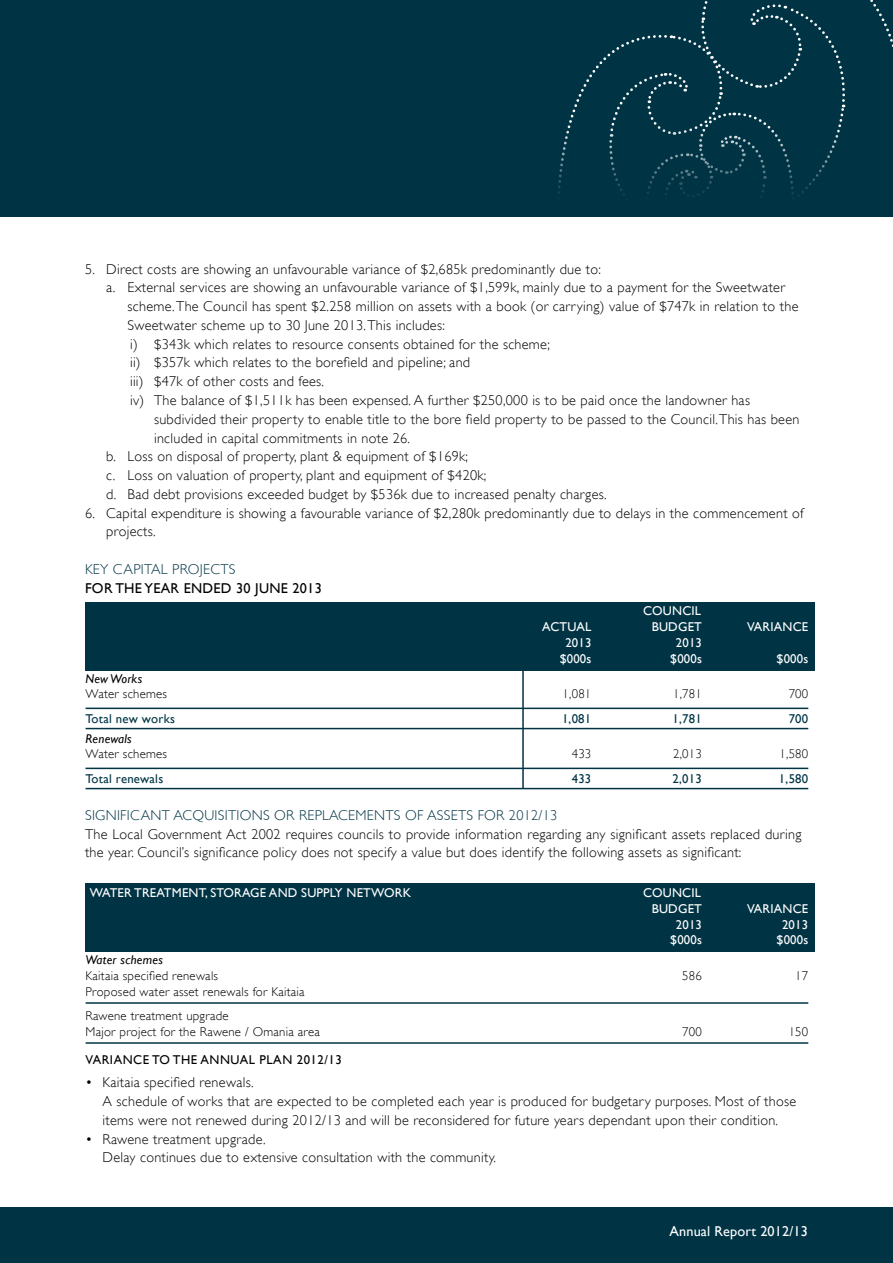
<style>
.page{position:relative;width:893px;height:1263px;background:#fff}
.page>*{position:absolute;margin:0;border:0;box-sizing:border-box;transform-origin:0 0}
.t1{font:300 14.25px/18.8px "Gill Sans";letter-spacing:.02em;color:#000}
.t2{font:300 14.25px "Gill Sans";letter-spacing:.02em;color:#003445}
.t3{font:14.25px "Gill Sans";letter-spacing:.02em;color:#000}
.t4{font:14.25px "Gill Sans";letter-spacing:.01em;color:#fff}
.t5{font:300 12.75px/24.3px "Gill Sans";letter-spacing:.02em;color:#000}
.t6{font:12.75px/15.8px "Gill Sans";letter-spacing:.015em;color:#fff}
.t7{font:12.75px "Gill Sans";letter-spacing:.02em;color:#003445}
.t8{font:12.75px "Gill Sans";letter-spacing:.04em;color:#000}
.t9{font:italic 12.75px "Gill Sans";letter-spacing:.02em;color:#000}
</style>
<div class="page">
<div style="left:0;top:1208px;width:893px;height:55px;background:#003445"></div>
<div style="left:0;top:0;width:893px;height:217px;background:#003445"></div>
<svg style="left:558px;top:0;width:335px;height:197px"></svg>
<div style="left:85px;top:602px;width:730px;height:68px;background:#003445"></div>
<div style="left:85px;top:884px;width:730px;height:68px;background:#003445"></div>
<hr style="left:86px;top:708px;width:722px;height:1px;background:#003445">
<hr style="left:86px;top:728px;width:722px;height:1px;background:#003445">
<hr style="left:86px;top:768px;width:722px;height:1px;background:#003445">
<hr style="left:86px;top:788px;width:722px;height:1px;background:#003445">
<hr style="left:86px;top:1002px;width:722px;height:2px;background:#003445">
<hr style="left:86px;top:1042px;width:722px;height:2px;background:#003445">
<hr style="left:522px;top:667px;width:2px;height:122px;background:#003445">
<p class="t1" style="left:85px;top:260px;width:517px">5. Direct costs are showing an unfavourable variance of $2,685k predominantly due to:</p>
<p class="t1" style="left:106px;top:278px;width:680px">a. External services are showing an unfavourable variance of $1,599k, mainly due to a payment for the Sweetwater</p>
<p class="t1" style="left:128px;top:297px;width:672px">scheme. The Council has spent $2.258 million on assets with a book (or carrying) value of $747k in relation to the</p>
<p class="t1" style="left:128px;top:316px;width:319px">Sweetwater scheme up to 30 June 2013. This includes:</p>
<p class="t1" style="left:130px;top:335px;width:421px">i) $343k which relates to resource consents obtained for the scheme;</p>
<p class="t1" style="left:130px;top:353px;width:342px">ii) $357k which relates to the borefield and pipeline; and</p>
<p class="t1" style="left:130px;top:372px;width:196px">iii) $47k of other costs and fees.</p>
<p class="t1" style="left:130px;top:391px;width:621px">iv) The balance of $1,511k has been expensed. A further $250,000 is to be paid once the landowner has</p>
<p class="t1" style="left:154px;top:410px;width:647px">subdivided their property to enable title to the bore field property to be passed to the Council. This has been</p>
<p class="t1" style="left:154px;top:428px;width:258px">included in capital commitments in note 26.</p>
<p class="t1" style="left:106px;top:447px;width:363px">b. Loss on disposal of property, plant &amp; equipment of $169k;</p>
<p class="t1" style="left:106px;top:466px;width:382px">c. Loss on valuation of property, plant and equipment of $420k;</p>
<p class="t1" style="left:106px;top:485px;width:502px">d. Bad debt provisions exceeded budget by $536k due to increased penalty charges.</p>
<p class="t1" style="left:106px;top:503px;width:699px;text-indent:-21px">6. Capital expenditure is showing a favourable variance of $2,280k predominantly due to delays in the commencement of projects.</p>
<p class="t2" style="left:85px;top:561px;width:152px">KEY CAPITAL PROJECTS</p>
<p class="t3" style="left:85px;top:579px;width:238px">FOR THE YEAR ENDED 30 JUNE 2013</p>
<p class="t6" style="left:643px;top:603px;width:20px">COUN</p>
<p class="t6" style="left:682px;top:603px;width:20px">CIL</p>
<p class="t6" style="left:481px;top:619px;width:25px">A</p>
<p class="t6" style="left:550px;top:619px;width:19px">CTUA</p>
<p class="t6" style="left:585px;top:619px;width:8px">L</p>
<p class="t6" style="left:652px;top:619px;width:42px">BUDGET</p>
<p class="t6" style="left:747px;top:619px;width:61px">VARIAN CE</p>
<p class="t6" style="left:565px;top:635px;width:28px">2013</p>
<p class="t6" style="left:676px;top:635px;width:28px">2013</p>
<p class="t6" style="left:560px;top:650px;width:33px">$000S</p>
<p class="t6" style="left:670px;top:650px;width:33px">$000S</p>
<p class="t6" style="left:777px;top:650px;width:33px">$000S</p>
<p class="t9" style="left:86px;top:671px;width:58px">New Works</p>
<p class="t5" style="left:86px;top:682px;width:83px">Water schemes</p>
<p class="t5" style="left:563px;top:682px;width:30px">1,081</p>
<p class="t5" style="left:673px;top:682px;width:30px">1,781</p>
<p class="t5" style="left:789px;top:682px;width:21px">700</p>
<p class="t7" style="left:86px;top:711px;width:91px">TOTAL NEW WORKS</p>
<p class="t7" style="left:562px;top:711px;width:31px">1,081</p>
<p class="t7" style="left:673px;top:711px;width:31px">1,781</p>
<p class="t7" style="left:789px;top:711px;width:21px">700</p>
<p class="t9" style="left:86px;top:731px;width:48px">Renewals</p>
<p class="t5" style="left:86px;top:742px;width:83px">Water schemes</p>
<p class="t5" style="left:572px;top:742px;width:21px">433</p>
<p class="t5" style="left:673px;top:742px;width:30px">2,013</p>
<p class="t5" style="left:779px;top:742px;width:30px">1,580</p>
<p class="t7" style="left:86px;top:771px;width:79px">TOTAL RENEWALS</p>
<p class="t7" style="left:572px;top:771px;width:21px">433</p>
<p class="t7" style="left:673px;top:771px;width:31px">2,013</p>
<p class="t7" style="left:779px;top:771px;width:31px">1,580</p>
<p class="t2" style="left:85px;top:807px;width:474px">SIGNIFICANT ACQUISITIONS OR REPLACEMENTS OF ASSETS FOR 2012/13</p>
<p class="t1" style="left:85px;top:824px;width:718px">The Local Government Act 2002 requires councils to provide information regarding any significant assets replaced during the year. Council’s significance policy does not specify a value but does identify the following assets as significant:</p>
<p class="t6" style="left:90px;top:885px;width:323px">WATER TREATMENT, STORAG E AND SUPPLY NETWORK</p>
<p class="t6" style="left:643px;top:885px;width:20px">COUN</p>
<p class="t6" style="left:652px;top:885px;width:51px;text-indent:31px">CIL<br>BUDGET</p>
<p class="t6" style="left:747px;top:900px;width:61px">VARIAN CE</p>
<p class="t6" style="left:676px;top:916px;width:28px">2013</p>
<p class="t6" style="left:782px;top:916px;width:28px">2013</p>
<p class="t6" style="left:670px;top:932px;width:33px">$000S</p>
<p class="t6" style="left:777px;top:932px;width:33px">$000S</p>
<p class="t9" style="left:86px;top:952px;width:79px">Water schemes</p>
<p class="t5" style="left:86px;top:964px;width:134px">Kaitaia specified renewals</p>
<p class="t5" style="left:682px;top:964px;width:21px">586</p>
<p class="t5" style="left:795px;top:964px;width:15px">17</p>
<p class="t5" style="left:86px;top:979px;width:221px">Proposed water asset renewals for Kaitaia<br>Rawene treatment upgrade</p>
<p class="t5" style="left:86px;top:1019px;width:236px">Major project for the Rawene / Omania area</p>
<p class="t5" style="left:682px;top:1019px;width:21px">700</p>
<p class="t5" style="left:789px;top:1019px;width:21px">150</p>
<p class="t8" style="left:86px;top:1052px;width:97px">VARIANCETO THE</p>
<p class="t8" style="left:201px;top:1052px;width:11px">ANNUA</p>
<p class="t8" style="left:249px;top:1052px;width:95px">L PLAN 2012/13</p>
<p class="t1" style="left:103px;top:1073px;width:695px;text-indent:-17px">• Kaitaia specified renewals.<br>A schedule of works that are expected to be completed each year is produced for budgetary purposes. Most of those items were not renewed during 2012/13 and will be reconsidered for future years dependant upon their condition.</p>
<p class="t1" style="left:103px;top:1129px;width:395px;text-indent:-17px">• Rawene treatment upgrade.<br>Delay continues due to extensive consultation with the community.</p>
<p class="t4" style="left:669px;top:1223px;width:140px">ANNUAL REPORT 2012/13</p>
</div>
